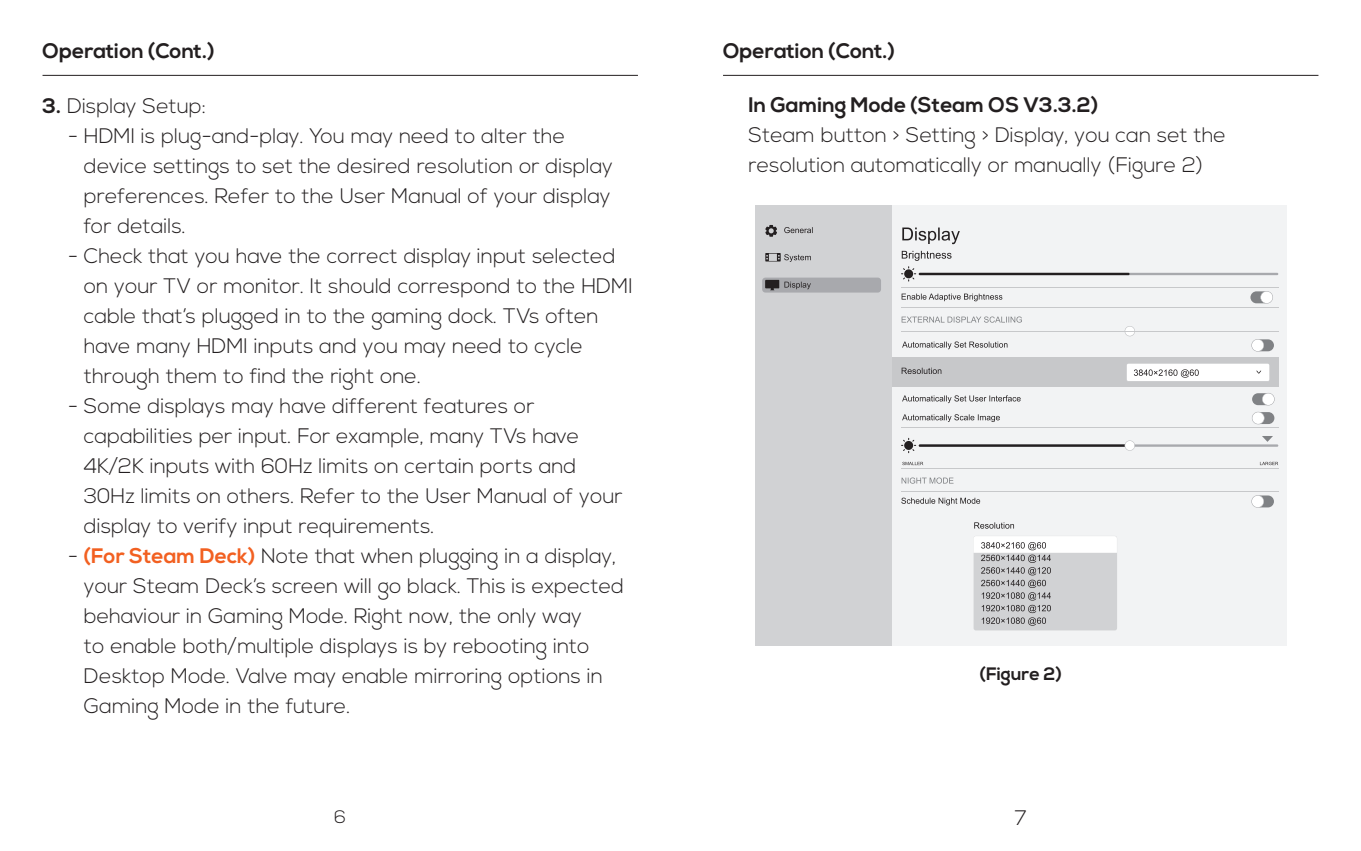
<style>
.page{position:relative;width:1361px;height:851px;background:#fff}
.page>*{position:absolute;margin:0;border:0;box-sizing:border-box;transform-origin:0 0}
.t1{font:300 21px/30px "Nexa";color:#231f20}
.t2{font:700 21px "Nexa";color:#231f20}
.t3{font:700 18px "Nexa";color:#231f20}
.t4{font:300 18px "Nexa";color:#231f20}
.s1{font-weight:700}
.s2{font-weight:700;color:#f26021}
</style>
<div class="page">
<hr style="left:43px;top:75px;width:595px;height:1px;background:#231f20">
<hr style="left:723px;top:75px;width:595px;height:1px;background:#231f20">
<div style="left:755px;top:511px;width:531px;height:134px;background:#f2f3f4"></div>
<div style="left:755px;top:511px;width:137px;height:134px;background:#d1d2d4"></div>
<div style="left:973px;top:536px;width:144px;height:94px;background:#d1d2d4;border-radius:2px"></div>
<svg style="left:974px;top:522px;width:40px;height:6px"></svg>
<svg style="left:973px;top:536px;width:144px;height:89px"></svg>
<div style="left:755px;top:205px;width:531px;height:305px;background:#f2f3f4"></div>
<svg style="left:1124px;top:326px;width:11px;height:10px"></svg>
<div style="left:1250px;top:291px;width:22px;height:12px;background:#808285;border-radius:6px"></div>
<svg style="left:1260px;top:291px;width:13px;height:12px"></svg>
<div style="left:1251px;top:339px;width:23px;height:12px;background:#808285;border-radius:6px"></div>
<svg style="left:1251px;top:339px;width:13px;height:12px"></svg>
<div style="left:1252px;top:393px;width:22px;height:12px;background:#808285;border-radius:6px"></div>
<svg style="left:1262px;top:393px;width:12px;height:12px"></svg>
<div style="left:1252px;top:412px;width:22px;height:12px;background:#808285;border-radius:6px"></div>
<svg style="left:1252px;top:411px;width:12px;height:13px"></svg>
<div style="left:755px;top:205px;width:137px;height:305px;background:#d1d2d4"></div>
<svg style="left:902px;top:227px;width:58px;height:17px"></svg>
<svg style="left:901px;top:293px;width:101px;height:8px"></svg>
<svg style="left:902px;top:341px;width:105px;height:8px"></svg>
<svg style="left:901px;top:316px;width:121px;height:6px"></svg>
<svg style="left:901px;top:477px;width:52px;height:6px"></svg>
<hr style="left:901px;top:287px;width:377px;height:1px;background:#c7c8ca">
<hr style="left:901px;top:307px;width:377px;height:1px;background:#c7c8ca">
<svg style="left:901px;top:497px;width:79px;height:8px"></svg>
<hr style="left:901px;top:491px;width:377px;height:1px;background:#c7c8ca">
<hr style="left:901px;top:427px;width:377px;height:1px;background:#c7c8ca">
<hr style="left:901px;top:468px;width:377px;height:1px;background:#c7c8ca">
<hr style="left:901px;top:331px;width:377px;height:1px;background:#c7c8ca">
<div style="left:891px;top:358px;width:387px;height:29px;background:#c7c8ca"></div>
<svg style="left:901px;top:367px;width:40px;height:7px"></svg>
<div style="left:762px;top:277px;width:119px;height:15px;background:#a8a9ad;border-radius:3px"></div>
<svg style="left:765px;top:280px;width:46px;height:10px"></svg>
<svg style="left:765px;top:253px;width:46px;height:9px"></svg>
<svg style="left:784px;top:227px;width:27px;height:6px"></svg>
<svg style="left:765px;top:225px;width:12px;height:12px"></svg>
<svg style="left:901px;top:251px;width:50px;height:30px"></svg>
<hr style="left:919px;top:273px;width:359px;height:2px;background:#a8a9ad">
<hr style="left:919px;top:273px;width:210px;height:2px;background:#231f20">
<svg style="left:902px;top:395px;width:118px;height:8px"></svg>
<svg style="left:902px;top:414px;width:98px;height:8px"></svg>
<svg style="left:901px;top:437px;width:15px;height:16px"></svg>
<hr style="left:919px;top:444px;width:359px;height:2px;background:#a8a9ad">
<hr style="left:919px;top:444px;width:210px;height:2px;background:#231f20">
<svg style="left:1124px;top:440px;width:11px;height:10px"></svg>
<svg style="left:902px;top:461px;width:21px;height:4px"></svg>
<svg style="left:1260px;top:461px;width:18px;height:4px"></svg>
<svg style="left:1262px;top:436px;width:11px;height:6px"></svg>
<div style="left:1251px;top:495px;width:23px;height:12px;background:#808285;border-radius:6px"></div>
<svg style="left:1251px;top:495px;width:13px;height:12px"></svg>
<svg style="left:1127px;top:363px;width:143px;height:18px;background:#f0f0f0"></svg>
<p class="t2" style="left:43px;top:39px;width:174px">Operation (Cont.)</p>
<p class="t1" style="left:43px;top:91px;width:165px"><span class="s1">3.</span> Display Setup:</p>
<p class="t1" style="left:84px;top:121px;width:531px;text-indent:-16px">- HDMI is plug-and-play. You may need to alter the device settings to set the desired resolution or display preferences. Refer to the User Manual of your display for details.</p>
<p class="t1" style="left:84px;top:241px;width:550px;text-indent:-16px">- Check that you have the correct display input selected on your TV or monitor. It should correspond to the HDMI cable that’s plugged in to the gaming dock. TVs often have many HDMI inputs and you may need to cycle through them to find the right one.</p>
<p class="t1" style="left:84px;top:391px;width:540px;text-indent:-16px">- Some displays may have different features or capabilities per input. For example, many TVs have 4K/2K inputs with 60Hz limits on certain ports and 30Hz limits on others. Refer to the User Manual of your display to verify input requirements.</p>
<p class="t1" style="left:84px;top:541px;width:542px;text-indent:-16px">- <span class="s2">(For Steam Deck)</span> Note that when plugging in a display, your Steam Deck’s screen will go black. This is expected behaviour in Gaming Mode. Right now, the only way<br>to enable both/multiple displays is by rebooting into Desktop Mode. Valve may enable mirroring options in Gaming Mode in the future.</p>
<p class="t2" style="left:723px;top:39px;width:174px">Operation (Cont.)</p>
<p class="t2" style="left:748px;top:92px;width:351px">In Gaming Mode (Steam OS V3.3.2)</p>
<p class="t1" style="left:748px;top:120px;width:479px">Steam button &gt; Setting &gt; Display, you can set the resolution automatically or manually (Figure 2)</p>
<p class="t3" style="left:980px;top:663px;width:83px">(Figure 2)</p>
<p class="t4" style="left:334px;top:806px;width:13px">6</p>
<p class="t1" style="left:1014px;top:803px;width:14px">7</p>
</div>
